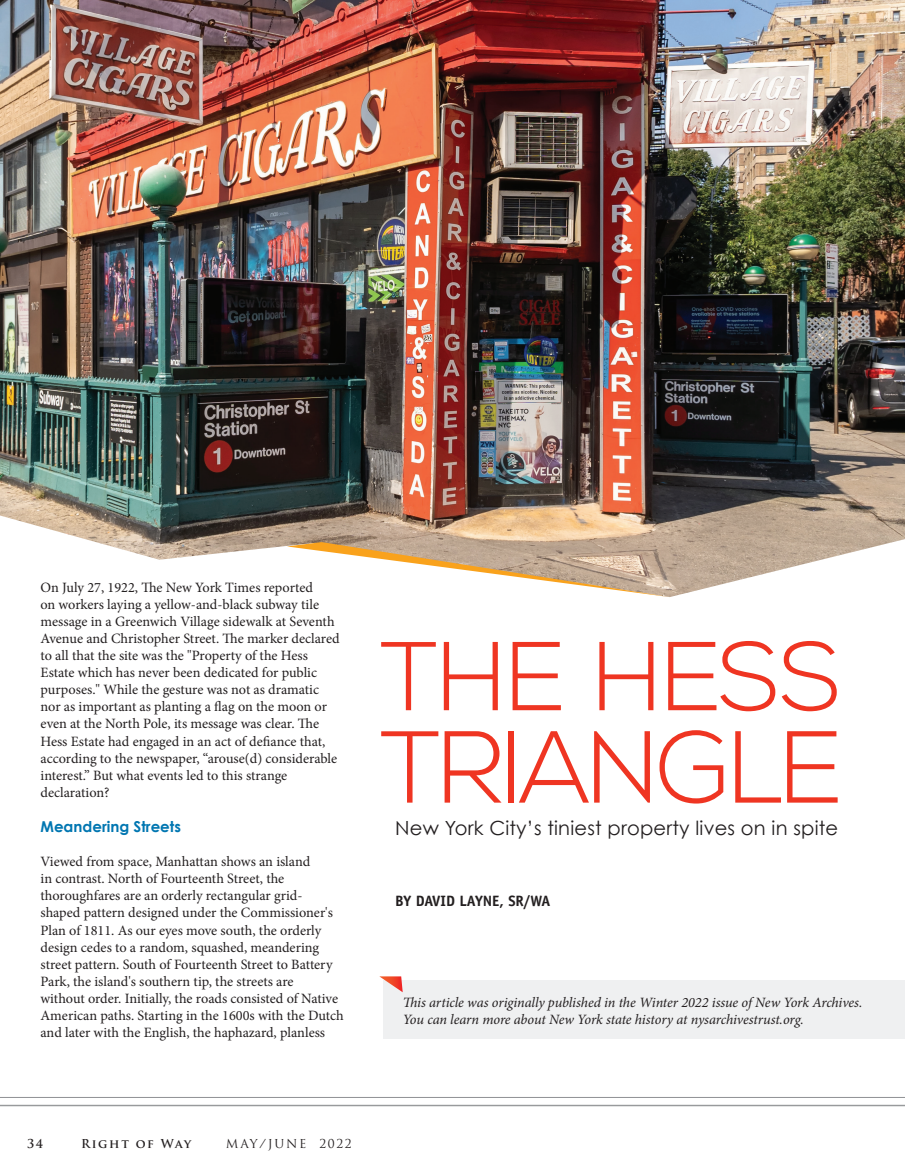
<style>
.page{position:relative;width:905px;height:1175px;background:#fff}
.page>*{position:absolute;margin:0;border:0;box-sizing:border-box;transform-origin:0 0}
.t1{font:300 102px "Nexa";letter-spacing:-.03em;color:#ef3522}
.t2{font:300 97.5px "Nexa";letter-spacing:-.005em;color:#ef3522}
.t3{font:19.5px "Century Gothic";letter-spacing:.01em;color:#231f20}
.t4{font:700 15px "Officina Sans Std";color:#231f20}
.BodyCopy{font:700 15px "Century Gothic";color:#0076b1}
.BodyCopy-2{font:14.25px/17.1px "Minion Pro";letter-spacing:-.005em;color:#231f20}
.BodyCopy-3{font:italic 14.25px/17.1px "Minion Pro";letter-spacing:-.01em;color:#231f20}
.t5{font:700 12px "Trajan Pro";letter-spacing:.135em;color:#231f20}
.t6{font:12px "Trajan Pro";letter-spacing:.14em;color:#231f20}
</style>
<div class="page">
<div style="left:383px;top:980px;width:521px;height:58px;background:#eff0f1"></div>
<hr style="left:0;top:1105px;width:904px;height:1px;background:#939598">
<hr style="left:0;top:1104px;width:904px;height:1px;background:#939598">
<hr style="left:0;top:1097px;width:904px;height:1px;background:#939598">
<img style="left:0;top:0;width:904px;height:597px">
<svg style="left:379px;top:976px;width:23px;height:16px"></svg>
<svg style="left:287px;top:542px;width:382px;height:55px"></svg>
<p class="BodyCopy-2" style="left:40px;top:578px;width:300px">On July 27, 1922, The New York Times reported<br>on workers laying a yellow-and-black subway tile message in a Greenwich Village sidewalk at Seventh Avenue and Christopher Street. The marker declared to all that the site was the "Property of the Hess Estate which has never been dedicated for public purposes." While the gesture was not as dramatic nor as important as planting a flag on the moon or even at the North Pole, its message was clear. The Hess Estate had engaged in an act of defiance that, according to the newspaper, “arouse(d) considerable interest.” But what events led to this strange declaration?</p>
<p class="BodyCopy" style="left:40px;top:817px;width:142px">Meandering Streets</p>
<p class="BodyCopy-2" style="left:40px;top:853px;width:305px">Viewed from space, Manhattan shows an island<br>in contrast. North of Fourteenth Street, the thoroughfares are an orderly rectangular grid&shy;shaped pattern designed under the Commissioner's Plan of 1811. As our eyes move south, the orderly design cedes to a random, squashed, meandering street pattern. South of Fourteenth Street to Battery Park, the island's southern tip, the streets are<br>without order. Initially, the roads consisted of Native American paths. Starting in the 1600s with the Dutch and later with the English, the haphazard, planless</p>
<p class="t2" style="left:380px;top:620px;width:463px">THE HESS</p>
<p class="t1" style="left:380px;top:709px;width:464px">TRIANGLE</p>
<p class="t3" style="left:395px;top:816px;width:444px">New York City’s tiniest property lives on in spite</p>
<p class="t4" style="left:395px;top:891px;width:157px">BY DAVID LAYNE, SR/WA</p>
<p class="BodyCopy-3" style="left:402px;top:994px;width:461px">This article was originally published in the Winter 2022 issue of New York Archives.<br>You can learn more about New York state history at nysarchivestrust.org.</p>
<p class="t5" style="left:27px;top:1136px;width:18px">34</p>
<p class="t5" style="left:81px;top:1136px;width:112px">Right of Way</p>
<p class="t6" style="left:226px;top:1135px;width:127px">MAY/JUNE 2022</p>
</div>
